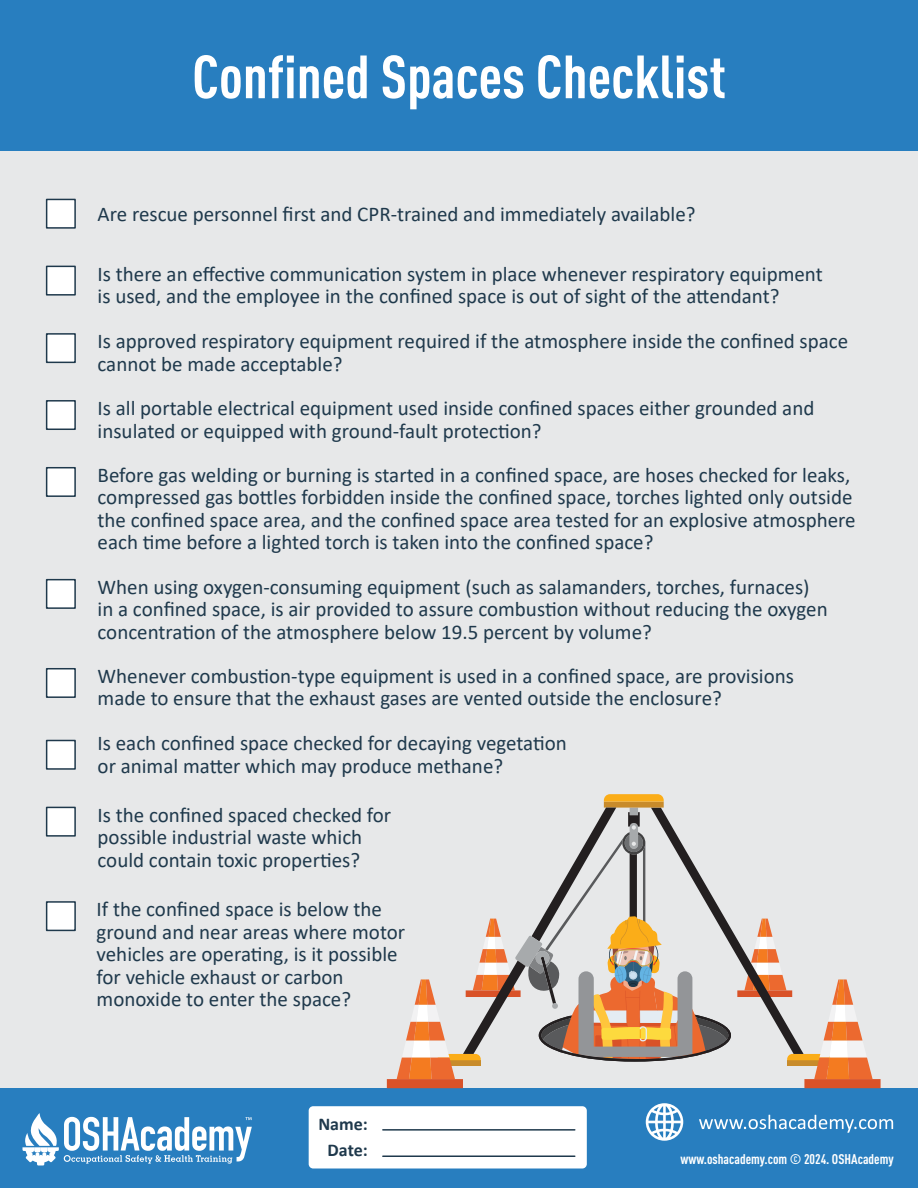
<style>
.page{position:relative;width:918px;height:1188px;background:#e7e8e9}
.page>*{position:absolute;margin:0;border:0;box-sizing:border-box;transform-origin:0 0}
.t1{font:700 condensed 60px "DINOT";color:#fff}
.t2{font:21px/22.5px "Calibri";color:#1f394c}
.t3{font:700 18px/26.7px "Calibri";color:#1f394c;text-align:center}
.t4{font:700 condensed 13.8px "DINOT";color:#fff}
</style>
<div class="page">
<div style="left:0;top:0;width:918px;height:150px;background:#287ebf"></div>
<div style="left:0;top:1088px;width:918px;height:100px;background:#287ebf"></div>
<svg style="left:646px;top:1103px;width:37px;height:38px"></svg>
<svg style="left:699px;top:1115px;width:194px;height:18px"></svg>
<svg style="left:23px;top:1113px;width:229px;height:52px"></svg>
<div style="left:309px;top:1106px;width:278px;height:62px;background:#fff;border-radius:4px"></div>
<hr style="left:383px;top:1129px;width:192px;height:2px;background:#1f394c">
<hr style="left:383px;top:1155px;width:192px;height:2px;background:#1f394c">
<div style="left:46px;top:199px;width:30px;height:30px;background:#fff;border:2px solid #1f394c"></div>
<div style="left:46px;top:740px;width:30px;height:30px;background:#fff;border:2px solid #1f394c"></div>
<div style="left:46px;top:467px;width:30px;height:30px;background:#fff;border:2px solid #1f394c"></div>
<div style="left:46px;top:333px;width:30px;height:30px;background:#fff;border:2px solid #1f394c"></div>
<div style="left:46px;top:901px;width:30px;height:30px;background:#fff;border:2px solid #1f394c"></div>
<div style="left:46px;top:579px;width:30px;height:30px;background:#fff;border:2px solid #1f394c"></div>
<div style="left:46px;top:266px;width:30px;height:30px;background:#fff;border:2px solid #1f394c"></div>
<div style="left:46px;top:807px;width:30px;height:30px;background:#fff;border:2px solid #1f394c"></div>
<div style="left:46px;top:400px;width:30px;height:30px;background:#fff;border:2px solid #1f394c"></div>
<div style="left:46px;top:668px;width:30px;height:30px;background:#fff;border:2px solid #1f394c"></div>
<svg style="left:387px;top:794px;width:494px;height:294px"></svg>
<h1 class="t1" style="left:192px;top:40px;width:535px">Confined Spaces Checklist</h1>
<p class="t2" style="left:98px;top:202px;width:600px">Are rescue personnel first and CPR-trained and immediately available?</p>
<p class="t2" style="left:98px;top:262px;width:727px">Is there an effective communication system in place whenever respiratory equipment is used, and the employee in the confined space is out of sight of the attendant?</p>
<p class="t2" style="left:98px;top:329px;width:752px">Is approved respiratory equipment required if the atmosphere inside the confined space cannot be made acceptable?</p>
<p class="t2" style="left:98px;top:396px;width:718px">Is all portable electrical equipment used inside confined spaces either grounded and insulated or equipped with ground-fault protection?</p>
<p class="t2" style="left:98px;top:463px;width:760px">Before gas welding or burning is started in a confined space, are hoses checked for leaks, compressed gas bottles forbidden inside the confined space, torches lighted only outside the confined space area, and the confined space area tested for an explosive atmosphere each time before a lighted torch is taken into the confined space?</p>
<p class="t2" style="left:98px;top:575px;width:732px">When using oxygen-consuming equipment (such as salamanders, torches, furnaces) in a confined space, is air provided to assure combustion without reducing the oxygen concentration of the atmosphere below 19.5 percent by volume?</p>
<p class="t2" style="left:98px;top:664px;width:698px">Whenever combustion-type equipment is used in a confined space, are provisions made to ensure that the exhaust gases are vented outside the enclosure?</p>
<p class="t2" style="left:98px;top:732px;width:471px">Is each confined space checked for decaying vegetation or animal matter which may produce methane?</p>
<p class="t2" style="left:98px;top:803px;width:295px">Is the confined spaced checked for possible industrial waste which could contain toxic properties?</p>
<p class="t2" style="left:97px;top:897px;width:310px">If the confined space is below the ground and near areas where motor vehicles are operating, is it possible for vehicle exhaust or carbon monoxide to enter the space?</p>
<p class="t3" style="left:318px;top:1110px;width:51px">Name:<br>Date:</p>
<p class="t4" style="left:680px;top:1151px;width:215px">www.oshacademy.com © 2024. OSHAcademy</p>
</div>
